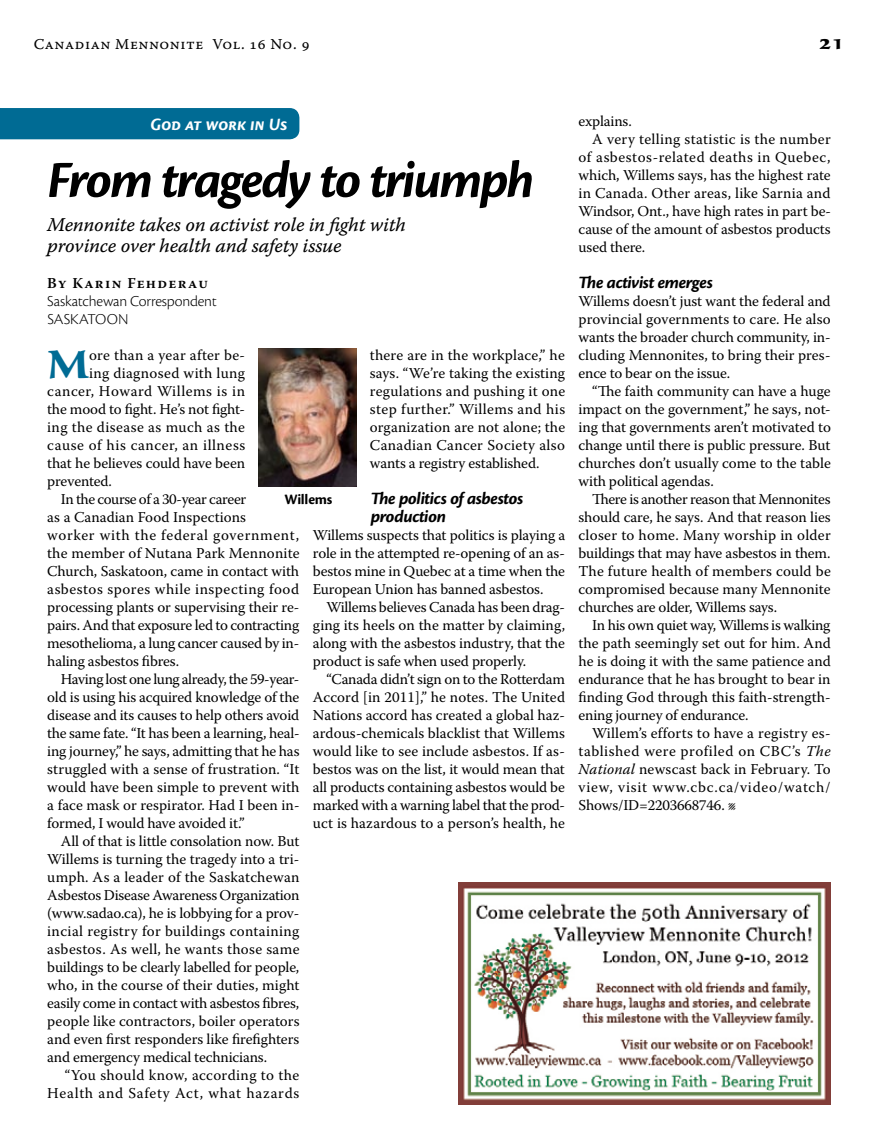
<style>
.page{position:relative;width:878px;height:1148px;background:#fff}
.page>*{position:absolute;margin:0;border:0;box-sizing:border-box;transform-origin:0 0}
.t1{font:italic 700 54px "Cronos Pro";letter-spacing:-.04em;color:#000}
.t2{font:700 40.65px "Sava Pro";color:#006b94}
.t3{font:700 21px "Sava Pro";color:#000}
.t4{font:19.5px/21px "Warnock Pro It Capt";letter-spacing:-.015em;color:#000}
.t5{font:italic 700 18px/18px "Cronos Pro";letter-spacing:-.02em;color:#000}
.t6{font:italic 700 18px "Cronos Pro";letter-spacing:-.005em;color:#fff}
.t7{font:300 15.75px/18px "Cronos Pro";letter-spacing:-.005em;color:#000}
.t8{font:15px/18px "Warnock Pro";color:#000;text-align:justify}
.t9{font:15px "Warnock Pro";letter-spacing:.025em;color:#000}
.t10{font:15px "Warnock Pro";letter-spacing:-.02em;color:#000}
.t11{font:15px "Warnock Pro";letter-spacing:.035em;color:#000}
.t12{font:15px "Warnock Pro";letter-spacing:.02em;color:#000}
.t13{font:15px "Warnock Pro";letter-spacing:-.03em;color:#000}
.t14{font:15px "Warnock Pro";letter-spacing:.03em;color:#000}
.t15{font:15px "Warnock Pro";letter-spacing:.045em;color:#000}
.t16{font:15px "Warnock Pro";letter-spacing:.05em;color:#000}
.t17{font:15px "Warnock Pro Capt";letter-spacing:.035em;color:#000}
.t18{font:15px "Warnock Pro";letter-spacing:-.025em;color:#000}
.t19{font:600 15px "Warnock Pro";letter-spacing:.09em;color:#000}
.t20{font:700 15px "Cronos Pro";color:#000}
.s1{font-style:italic}
</style>
<div class="page">
<div style="left:0;top:108px;width:300px;height:32px;background:#006b94"></div>
<img style="left:459px;top:882px;width:371px;height:222px">
<img style="left:259px;top:349px;width:97px;height:137px">
<p class="t17" style="left:34px;top:35px;width:277px">Canadian Mennonite Vol. 16 No. 9</p>
<h3 class="t3" style="left:819px;top:28px;width:27px">21</h3>
<p class="t6" style="left:150px;top:114px;width:139px">God at work in Us</p>
<h1 class="t1" style="left:47px;top:149px;width:488px">From tragedy to triumph</h1>
<h3 class="t4" style="left:47px;top:214px;width:360px">Mennonite takes on activist role in fight with province over health and safety issue</h3>
<p class="t19" style="left:47px;top:274px;width:162px">By Karin Fehderau</p>
<p class="t7" style="left:47px;top:292px;width:171px">Saskatchewan Correspondent<br>Saskatoon</p>
<h2 class="t2" style="left:47px;top:337px;width:44px">M</h2>
<p class="t12" style="left:89px;top:346px;width:157px">ore than a year after be-</p>
<p class="t8" style="left:370px;top:346px;width:197px">there are in the workplace,” he says. “We’re taking the existing regulations and pushing it one step further.” Willems and his organization are not alone; the Canadian Cancer Society also wants a registry established.</p>
<p class="t5" style="left:370px;top:490px;width:154px">The politics of asbestos production</p>
<p class="t8" style="left:313px;top:526px;width:254px">Willems suspects that politics is playing a role in the attempted re-opening of an as&shy;bestos mine in Quebec at a time when the European Union has banned asbestos.</p>
<p class="t8" style="left:313px;top:598px;width:254px;text-indent:14px">Willems believes Canada has been drag&shy;ging its heels on the matter by claiming, along with the asbestos industry, that the product is safe when used properly.</p>
<p class="t8" style="left:313px;top:670px;width:254px;text-indent:14px">“Canada didn’t sign on to the Rotterdam Accord [in 2011],” he notes. The United Nations accord has created a global haz&shy;ardous-chemicals blacklist that Willems would like to see include asbestos. If as&shy;bestos was on the list, it would mean that all products containing asbestos would be marked with a warning label that the prod&shy;uct is hazardous to a person’s health, he</p>
<p class="t12" style="left:89px;top:364px;width:157px">ing diagnosed with lung</p>
<p class="t11" style="left:47px;top:382px;width:199px">cancer, Howard Willems is in</p>
<p class="t8" style="left:47px;top:400px;width:199px">the mood to fight. He’s not fight-</p>
<p class="t9" style="left:47px;top:418px;width:199px">ing the disease as much as the</p>
<p class="t11" style="left:47px;top:436px;width:199px">cause of his cancer, an illness</p>
<p class="t8" style="left:47px;top:454px;width:199px">that he believes could have been</p>
<p class="t8" style="left:47px;top:472px;width:66px">prevented.</p>
<p class="t18" style="left:61px;top:490px;width:187px">In the course of a 30-year career</p>
<p class="t8" style="left:47px;top:508px;width:200px">as a Canadian Food Inspections</p>
<p class="t15" style="left:47px;top:526px;width:253px">worker with the federal government,</p>
<p class="t8" style="left:47px;top:544px;width:254px">the member of Nutana Park Mennonite</p>
<p class="t8" style="left:47px;top:562px;width:253px">Church, Saskatoon, came in contact with</p>
<p class="t14" style="left:47px;top:580px;width:253px">asbestos spores while inspecting food</p>
<p class="t8" style="left:47px;top:598px;width:253px">processing plants or supervising their re-</p>
<p class="t10" style="left:47px;top:616px;width:253px">pairs. And that exposure led to contracting</p>
<p class="t8" style="left:47px;top:634px;width:253px">mesothelioma, a lung cancer caused by in-</p>
<p class="t8" style="left:47px;top:652px;width:134px">haling asbestos fibres.</p>
<p class="t13" style="left:61px;top:670px;width:240px">Having lost one lung already, the 59-year-</p>
<p class="t8" style="left:47px;top:688px;width:253px">old is using his acquired knowledge of the</p>
<p class="t8" style="left:47px;top:706px;width:253px">disease and its causes to help others avoid</p>
<p class="t8" style="left:47px;top:724px;width:254px">the same fate. “It has been a learning, heal-</p>
<p class="t8" style="left:47px;top:742px;width:254px">ing journey,” he says, admitting that he has</p>
<p class="t8" style="left:47px;top:760px;width:253px">struggled with a sense of frustration. “It</p>
<p class="t8" style="left:47px;top:778px;width:254px">would have been simple to prevent with</p>
<p class="t8" style="left:47px;top:796px;width:254px">a face mask or respirator. Had I been in-</p>
<p class="t8" style="left:47px;top:814px;width:199px">formed, I would have avoided it.”</p>
<p class="t8" style="left:61px;top:832px;width:240px">All of that is little consolation now. But</p>
<p class="t8" style="left:47px;top:850px;width:253px">Willems is turning the tragedy into a tri-</p>
<p class="t8" style="left:47px;top:868px;width:254px">umph. As a leader of the Saskatchewan</p>
<p class="t10" style="left:47px;top:886px;width:254px">Asbestos Disease Awareness Organization</p>
<p class="t8" style="left:47px;top:904px;width:254px">(www.sadao.ca), he is lobbying for a prov-</p>
<p class="t9" style="left:47px;top:922px;width:254px">incial registry for buildings containing</p>
<p class="t12" style="left:47px;top:940px;width:254px">asbestos. As well, he wants those same</p>
<p class="t8" style="left:47px;top:958px;width:253px">buildings to be clearly labelled for people,</p>
<p class="t8" style="left:47px;top:976px;width:254px">who, in the course of their duties, might</p>
<p class="t10" style="left:47px;top:994px;width:253px">easily come in contact with asbestos fibres,</p>
<p class="t8" style="left:47px;top:1012px;width:254px">people like contractors, boiler operators</p>
<p class="t8" style="left:47px;top:1030px;width:253px">and even first responders like firefighters</p>
<p class="t8" style="left:47px;top:1048px;width:221px">and emergency medical technicians.</p>
<p class="t9" style="left:65px;top:1066px;width:236px">“You should know, according to the</p>
<p class="t16" style="left:47px;top:1084px;width:253px">Health and Safety Act, what hazards</p>
<p class="t20" style="left:284px;top:491px;width:49px">Willems</p>
<p class="t8" style="left:578px;top:112px;width:55px">explains.</p>
<p class="t9" style="left:592px;top:130px;width:240px">A very telling statistic is the number</p>
<p class="t11" style="left:578px;top:148px;width:253px">of asbestos-related deaths in Quebec,</p>
<p class="t8" style="left:578px;top:166px;width:254px">which, Willems says, has the highest rate</p>
<p class="t8" style="left:578px;top:184px;width:253px">in Canada. Other areas, like Sarnia and</p>
<p class="t8" style="left:578px;top:202px;width:254px">Windsor, Ont., have high rates in part be-</p>
<p class="t8" style="left:578px;top:220px;width:253px">cause of the amount of asbestos products</p>
<p class="t8" style="left:578px;top:238px;width:68px">used there.</p>
<p class="t5" style="left:578px;top:274px;width:136px">The activist emerges</p>
<p class="t8" style="left:578px;top:292px;width:254px">Willems doesn’t just want the federal and provincial governments to care. He also wants the broader church community, in&shy;cluding Mennonites, to bring their pres&shy;ence to bear on the issue.</p>
<p class="t8" style="left:578px;top:382px;width:254px;text-indent:14px">“The faith community can have a huge impact on the government,” he says, not&shy;ing that governments aren’t motivated to change until there is public pressure. But churches don’t usually come to the table with political agendas.</p>
<p class="t8" style="left:578px;top:490px;width:254px;text-indent:14px">There is another reason that Mennonites should care, he says. And that reason lies closer to home. Many worship in older buildings that may have asbestos in them.<br>The future health of members could be compromised because many Mennonite churches are older, Willems says.</p>
<p class="t8" style="left:578px;top:616px;width:254px;text-indent:14px">In his own quiet way, Willems is walking the path seemingly set out for him. And he is doing it with the same patience and endurance that he has brought to bear in finding God through this faith-strength&shy;ening journey of endurance.</p>
<p class="t8" style="left:578px;top:724px;width:254px;text-indent:14px">Willem’s efforts to have a registry es&shy;tablished were profiled on CBC’s <span class="s1">The National</span> newscast back in February. To view, visit www.cbc.ca/video/watch/ Shows/ID=2203668746. l</p>
</div>
